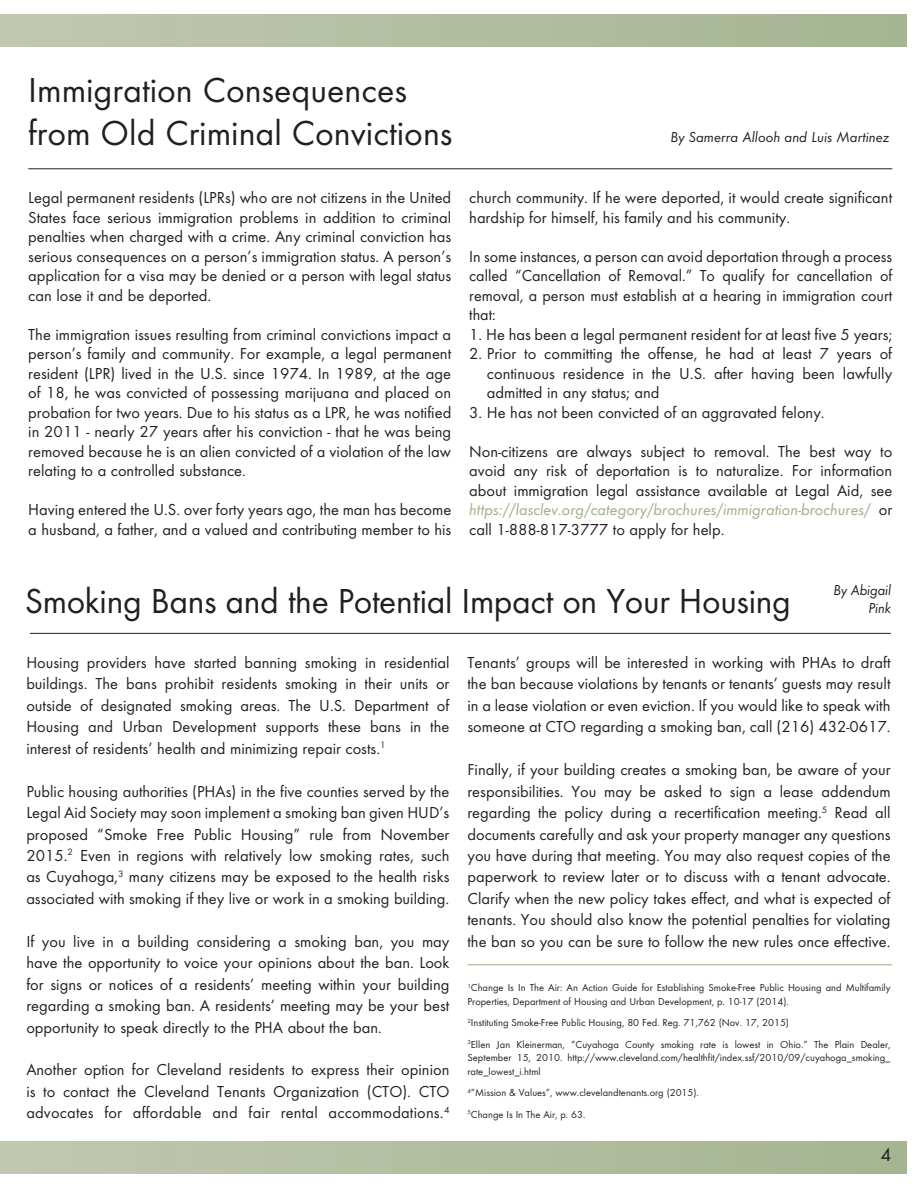
<style>
.page{position:relative;width:918px;height:1188px;background:#fff}
.page>*{position:absolute;margin:0;border:0;box-sizing:border-box;transform-origin:0 0}
.t1{font:36px/43.2px "Futura T";color:#231f20}
.t2{font:19.5px "Futura T";color:#231f20}
.t3{font:16.5px/21.5px "Futura T";color:#231f20;text-align:justify}
.t4{font:italic 15px "Futura T";color:#231f20}
.t5{font:10.5px/13.5px "Futura T";color:#231f20}
.s1{font-style:italic;color:#9caf88}
</style>
<div class="page">
<div style="left:0;top:14px;width:906px;height:32px;background:linear-gradient(to right,#c1c8b1,#a5b591)"></div>
<div style="left:0;top:1142px;width:906px;height:32px;background:linear-gradient(to right,#c1c8b1,#a5b591)"></div>
<hr style="left:28px;top:168px;width:864px;height:1px;background:#231f20">
<hr style="left:30px;top:633px;width:861px;height:1px;background:#231f20">
<hr style="left:468px;top:964px;width:424px;height:1px;background:#9caf88">
<h1 class="t1" style="left:28px;top:68px;width:426px">Immigration Consequences from Old Criminal Convictions</h1>
<p class="t3" style="left:28px;top:188px;width:425px;line-height:19.5px">Legal permanent residents (LPRs) who are not citizens in the United States face serious immigration problems in addition to criminal penalties when charged with a crime. Any criminal conviction has serious consequences on a person’s immigration status. A person’s application for a visa may be denied or a person with legal status can lose it and be deported.</p>
<p class="t3" style="left:28px;top:324px;width:425px;line-height:19.5px">The immigration issues resulting from criminal convictions impact a person’s family and community. For example, a legal permanent resident (LPR) lived in the U.S. since 1974. In 1989, at the age of 18, he was convicted of possessing marijuana and placed on probation for two years. Due to his status as a LPR, he was notified in 2011 - nearly 27 years after his conviction - that he was being removed because he is an alien convicted of a violation of the law relating to a controlled substance.</p>
<p class="t3" style="left:28px;top:500px;width:425px;line-height:19.5px">Having entered the U.S. over forty years ago, the man has become a husband, a father, and a valued and contributing member to his</p>
<p class="t4" style="left:671px;top:129px;width:220px">By Samerra Allooh and Luis Martinez</p>
<p class="t3" style="left:469px;top:188px;width:424px;line-height:19.5px">church community. If he were deported, it would create significant hardship for himself, his family and his community.</p>
<p class="t3" style="left:469px;top:246px;width:425px;line-height:19.5px">In some instances, a person can avoid deportation through a process called “Cancellation of Removal.” To qualify for cancellation of removal, a person must establish at a hearing in immigration court that:</p>
<p class="t3" style="left:469px;top:323px;width:425px">1. He has been a legal permanent resident for at least five 5 years;</p>
<p class="t3" style="left:487px;top:344px;width:407px;line-height:19.5px;text-indent:-18px">2. Prior to committing the offense, he had at least 7 years of continuous residence in the U.S. after having been lawfully admitted in any status; and</p>
<p class="t3" style="left:469px;top:401px;width:357px">3. He has not been convicted of an aggravated felony.</p>
<p class="t3" style="left:469px;top:441px;width:425px;line-height:19.5px">Non-citizens are always subject to removal. The best way to avoid any risk of deportation is to naturalize. For information about immigration legal assistance available at Legal Aid, see <span class="s1">https://lasclev.org/category/brochures/immigration-brochures/</span> or call 1-888-817-3777 to apply for help.</p>
<h1 class="t1" style="left:25px;top:579px;width:768px">Smoking Bans and the Potential Impact on Your Housing</h1>
<p class="t4" style="left:834px;top:581px;width:59px">By Abigail</p>
<p class="t4" style="left:868px;top:599px;width:24px">Pink</p>
<p class="t3" style="left:26px;top:652px;width:425px">Housing providers have started banning smoking in residential buildings. The bans prohibit residents smoking in their units or outside of designated smoking areas. The U.S. Department of Housing and Urban Development supports these bans in the interest of residents’ health and minimizing repair costs.<sup>1</sup></p>
<p class="t3" style="left:26px;top:780px;width:425px">Public housing authorities (PHAs) in the five counties served by the Legal Aid Society may soon implement a smoking ban given HUD’s proposed “Smoke Free Public Housing” rule from November 2015.<sup>2</sup> Even in regions with relatively low smoking rates, such as Cuyahoga,<sup>3</sup> many citizens may be exposed to the health risks associated with smoking if they live or work in a smoking building.</p>
<p class="t3" style="left:26px;top:930px;width:425px">If you live in a building considering a smoking ban, you may have the opportunity to voice your opinions about the ban. Look for signs or notices of a residents’ meeting within your building regarding a smoking ban. A residents’ meeting may be your best opportunity to speak directly to the PHA about the ban.</p>
<p class="t3" style="left:26px;top:1059px;width:425px">Another option for Cleveland residents to express their opinion is to contact the Cleveland Tenants Organization (CTO). CTO advocates for affordable and fair rental accommodations.<sup>4</sup></p>
<p class="t3" style="left:467px;top:652px;width:425px">Tenants’ groups will be interested in working with PHAs to draft the ban because violations by tenants or tenants’ guests may result in a lease violation or even eviction. If you would like to speak with someone at CTO regarding a smoking ban, call (216) 432-0617.</p>
<p class="t3" style="left:467px;top:759px;width:425px">Finally, if your building creates a smoking ban, be aware of your responsibilities. You may be asked to sign a lease addendum regarding the policy during a recertification meeting.<sup>5</sup> Read all documents carefully and ask your property manager any questions you have during that meeting. You may also request copies of the paperwork to review later or to discuss with a tenant advocate.<br>Clarify when the new policy takes effect, and what is expected of tenants. You should also know the potential penalties for violating the ban so you can be sure to follow the new rules once effective.</p>
<p class="t5" style="left:467px;top:981px;width:425px"><sup>1</sup>Change Is In The Air: An Action Guide for Establishing Smoke-Free Public Housing and Multifamily<br>Properties, Department of Housing and Urban Development, p. 10-17 (2014).</p>
<p class="t5" style="left:467px;top:1012px;width:425px;line-height:21.5px"><sup>2</sup>Instituting Smoke-Free Public Housing, 80 Fed. Reg. 71,762 (Nov. 17, 2015)<br><sup>3</sup>Ellen Jan Kleinerman, “Cuyahoga County smoking rate is lowest in Ohio.” The Plain Dealer,</p>
<p class="t5" style="left:467px;top:1051px;width:425px">September 15, 2010. http://www.cleveland.com/healthfit/index.ssf/2010/09/cuyahoga_smoking_ rate_lowest_i.html</p>
<p class="t5" style="left:467px;top:1082px;width:233px;line-height:21.5px"><sup>4</sup>“Mission &amp; Values”, www.clevelandtenants.org (2015).<br><sup>5</sup>Change Is In The Air, p. 63.</p>
<p class="t2" style="left:880px;top:1143px;width:13px">4</p>
</div>
